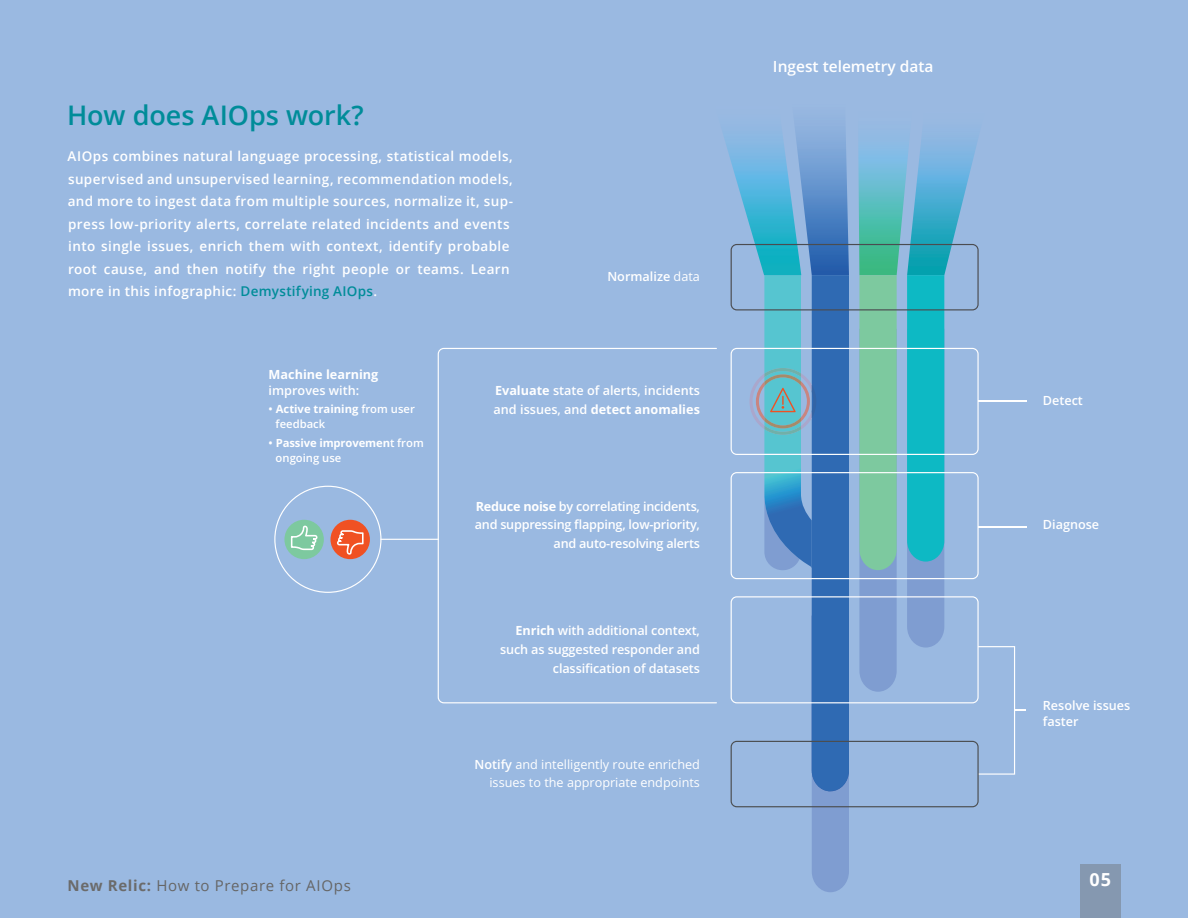
<style>
.page{position:relative;width:1188px;height:918px;background:#9ab9e1}
.page>*{position:absolute;margin:0;border:0;box-sizing:border-box;transform-origin:0 0}
.t1{font:600 27px "Open Sans";color:#008c99}
.t2{font:700 18px "Open Sans";color:#fff}
.t3{font:600 15.45px "Open Sans";color:#fff}
.t4{font:15px "Open Sans";letter-spacing:.045em;color:#666}
.t5{font:600 13.5px/22.5px "Open Sans";letter-spacing:.03em;color:#fff}
.t6{font:600 12.6px/18.8px "Open Sans";letter-spacing:-.01em;color:#fff}
.t7{font:12.6px/18.8px "Open Sans";color:#fff;text-align:right}
.t8{font:700 12.6px "Open Sans";color:#fff}
.t9{font:700 11.25px/15.5px "Open Sans";letter-spacing:-.01em;color:#fff}
.t10{font:600 11.25px/15.5px "Open Sans";color:#fff}
.s1{color:#008c99}
.s2{font-weight:400}
.s3{font-weight:700}
.s4{font-weight:600}
.s5{font-weight:700;color:#6b6b6b}
</style>
<div class="page">
<img style="left:801px;top:126px;width:48px;height:118px">
<img style="left:915px;top:137px;width:63px;height:107px">
<img style="left:858px;top:140px;width:57px;height:104px">
<img style="left:723px;top:126px;width:78px;height:149px">
<svg style="left:438px;top:348px;width:279px;height:355px"></svg>
<hr style="left:380px;top:539px;width:59px;height:1px;background:#fff">
<svg style="left:274px;top:486px;width:108px;height:107px"></svg>
<svg style="left:731px;top:244px;width:295px;height:648px"></svg>
<div style="left:1080px;top:864px;width:40px;height:54px;background:#8598b0"></div>
<h1 class="t1" style="left:67px;top:97px;width:298px">How does AIOps work?</h1>
<p class="t5" style="left:68px;top:145px;width:447px">AIOps combines natural language processing, statistical models, supervised and unsupervised learning, recommendation models, and more to ingest data from multiple sources, normalize it, sup&shy;press low-priority alerts, correlate related incidents and events into single issues, enrich them with context, identify probable root cause, and then notify the right people or teams. Learn more in this infographic: <span class="s1">Demystifying AIOps</span>.</p>
<p class="t6" style="left:607px;top:267px;width:94px">Normalize <span class="s2">data</span></p>
<p class="t8" style="left:269px;top:366px;width:111px">Machine learning</p>
<p class="t6" style="left:269px;top:380px;width:92px">improves with:</p>
<p class="t10" style="left:276px;top:401px;width:141px;text-indent:-7px">• <span class="s3">Active training</span> from user feedback</p>
<p class="t9" style="left:276px;top:435px;width:150px;text-indent:-7px"><span class="s4">•</span> Passive improvemen<span class="s4">t from ongoing use</span></p>
<p class="t4" style="left:68px;top:875px;width:285px"><span class="s5">New Relic:</span> How to Prepare for AIOps</p>
<p class="t6" style="left:494px;top:381px;width:208px"><span class="s3">Evaluate</span> state of alerts, incidents and issues, and <span class="s3">detect anomalies</span></p>
<p class="t6" style="left:475px;top:496px;width:227px;text-align:right"><span class="s3">Reduce noise</span> by correlating incidents, and suppressing flapping, low-priority, and auto-resolving alerts</p>
<p class="t6" style="left:500px;top:621px;width:201px;text-align:right"><span class="s3">Enrich</span> with additional context, such as suggested responder and classification of datasets</p>
<p class="t7" style="left:475px;top:754px;width:227px"><span class="s4">Notify</span> and intelligently route enriched issues to the appropriate endpoints</p>
<p class="t3" style="left:773px;top:56px;width:162px">Ingest telemetry data</p>
<p class="t6" style="left:1043px;top:391px;width:42px">Detect</p>
<p class="t6" style="left:1043px;top:515px;width:58px">Diagnose</p>
<p class="t6" style="left:1043px;top:698px;width:89px;line-height:15.1px">Resolve issues faster</p>
<h2 class="t2" style="left:1089px;top:867px;width:23px">05</h2>
</div>
